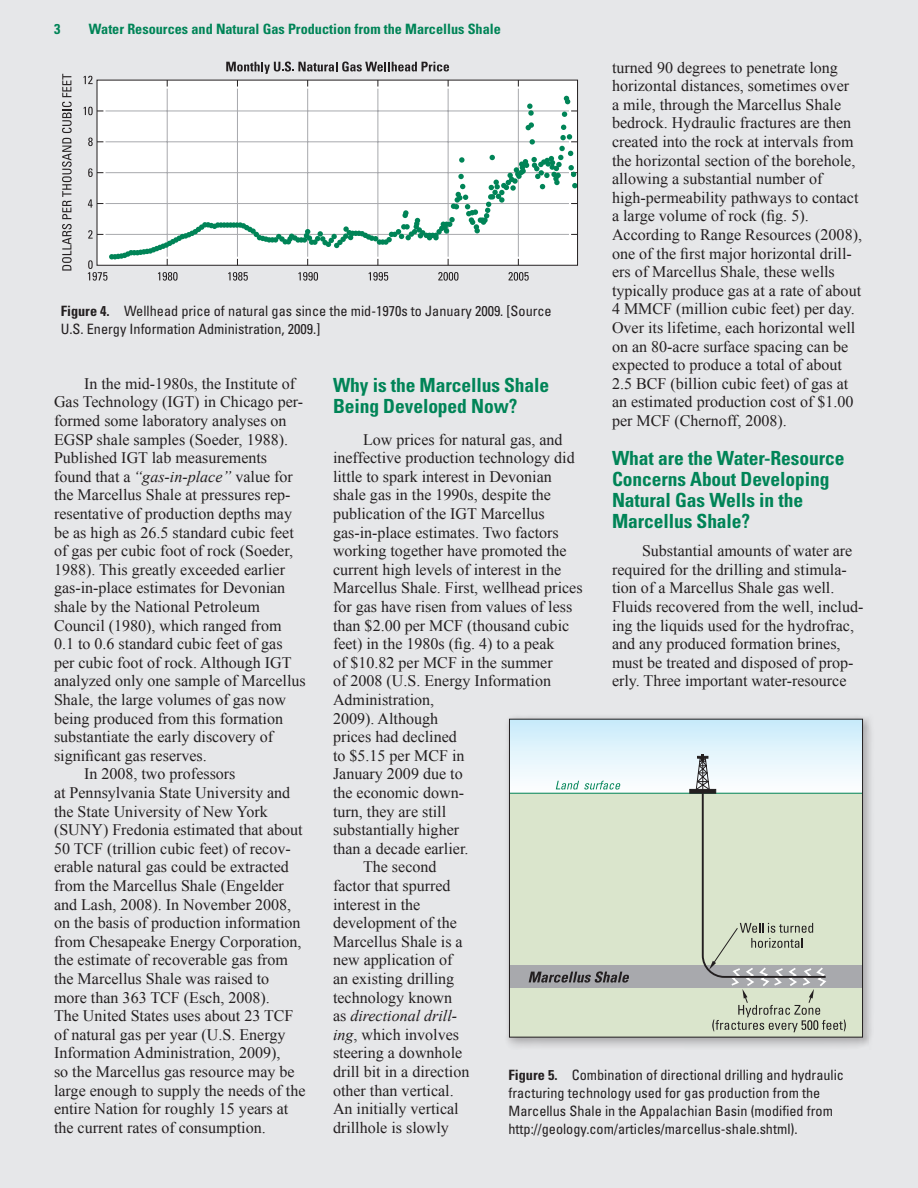
<style>
.page{position:relative;width:918px;height:1188px;background:#e6e7e9}
.page>*{position:absolute;margin:0;border:0;box-sizing:border-box;transform-origin:0 0}
.Heading_1{font:700 condensed 19.5px/21px "Univers";letter-spacing:-.005em;color:#008457}
.Body_Text{font:16.05px/18.6px "Times New Roman";color:#231f20}
.FigureCaption{font:condensed 14.25px/18px "Univers";color:#231f20}
.t1{font:700 condensed 14.25px "Univers";color:#008457}
.s1{font-weight:700}
.s2{font-style:italic}
</style>
<div class="page">
<div style="left:97px;top:80px;width:481px;height:185px;background:#fff"></div>
<hr style="left:167px;top:89px;width:1px;height:168px;background:#a8a9ad">
<hr style="left:237px;top:89px;width:1px;height:168px;background:#a8a9ad">
<hr style="left:307px;top:89px;width:1px;height:168px;background:#a8a9ad">
<hr style="left:378px;top:89px;width:1px;height:168px;background:#a8a9ad">
<hr style="left:448px;top:89px;width:1px;height:168px;background:#a8a9ad">
<hr style="left:518px;top:89px;width:1px;height:168px;background:#a8a9ad">
<svg style="left:62px;top:74px;width:10px;height:197px"></svg>
<svg style="left:226px;top:62px;width:223px;height:12px"></svg>
<svg style="left:84px;top:76px;width:9px;height:8px"></svg>
<svg style="left:84px;top:96px;width:492px;height:185px"></svg>
<div style="left:97px;top:80px;width:481px;height:186px;border:1px solid #231f20"></div>
<div style="left:503px;top:712px;width:372px;height:338px;background:#231f20;opacity:.3"></div>
<div style="left:509px;top:719px;width:354px;height:74px;background:linear-gradient(to bottom,#c9ebfb,#fefefe)"></div>
<div style="left:509px;top:793px;width:354px;height:244px;background:#dae5cc"></div>
<div style="left:509px;top:966px;width:354px;height:22px;background:#a8a9ad"></div>
<hr style="left:509px;top:793px;width:354px;height:1px;background:#008457">
<div style="left:509px;top:719px;width:354px;height:318px;border:1px solid #231f20"></div>
<hr style="left:690px;top:789px;width:26px;height:4px;background:#231f20">
<svg style="left:529px;top:971px;width:100px;height:12px"></svg>
<svg style="left:556px;top:781px;width:64px;height:9px"></svg>
<svg style="left:696px;top:755px;width:150px;height:277px"></svg>
<p class="t1" style="left:54px;top:20px;width:8px">3</p>
<p class="t1" style="left:89px;top:20px;width:414px">Water Resources and Natural Gas Production from the Marcellus Shale</p>
<p class="Body_Text" style="left:612px;top:58px;width:252px">turned 90 degrees to penetrate long horizontal distances, sometimes over<br>a mile, through the Marcellus Shale bedrock. Hydraulic fractures are then created into the rock at intervals from the horizontal section of the borehole, allowing a substantial number of high-permeability pathways to contact a large volume of rock (fig. 5).<br>According to Range Resources (2008), one of the first major horizontal drill&shy;ers of Marcellus Shale, these wells typically produce gas at a rate of about 4 MMCF (million cubic feet) per day.<br>Over its lifetime, each horizontal well on an 80-acre surface spacing can be expected to produce a total of about 2.5 BCF (billion cubic feet) of gas at an estimated production cost of $1.00 per MCF (Chernoff, 2008).</p>
<p class="Heading_1" style="left:612px;top:447px;width:234px">What are the Water-Resource<br>Concerns About Developing<br>Natural Gas Wells in the<br>Marcellus Shale?</p>
<p class="Body_Text" style="left:612px;top:541px;width:253px;text-indent:30px">Substantial amounts of water are required for the drilling and stimula&shy;tion of a Marcellus Shale gas well.<br>Fluids recovered from the well, includ&shy;ing the liquids used for the hydrofrac, and any produced formation brines, must be treated and disposed of prop&shy;erly. Three important water-resource</p>
<p class="FigureCaption" style="left:61px;top:302px;width:493px"><span class="s1">Figure 4.</span> Wellhead price of natural gas since the mid-1970s to January 2009. [Source<br>U.S. Energy Information Administration, 2009.]</p>
<p class="Body_Text" style="left:54px;top:374px;width:253px;text-indent:30px">In the mid-1980s, the Institute of Gas Technology (IGT) in Chicago per&shy;formed some laboratory analyses on EGSP shale samples (Soeder, 1988).<br>Published IGT lab measurements found that a <span class="s2">“gas-in-place”</span> value for the Marcellus Shale at pressures rep&shy;resentative of production depths may be as high as 26.5 standard cubic feet of gas per cubic foot of rock (Soeder, 1988). This greatly exceeded earlier gas-in-place estimates for Devonian shale by the National Petroleum Council (1980), which ranged from 0.1 to 0.6 standard cubic feet of gas per cubic foot of rock. Although IGT analyzed only one sample of Marcellus Shale, the large volumes of gas now being produced from this formation substantiate the early discovery of significant gas reserves.</p>
<p class="Body_Text" style="left:54px;top:764px;width:253px;text-indent:30px">In 2008, two professors<br>at Pennsylvania State University and the State University of New York (SUNY) Fredonia estimated that about 50 TCF (trillion cubic feet) of recov&shy;erable natural gas could be extracted from the Marcellus Shale (Engelder and Lash, 2008). In November 2008, on the basis of production information from Chesapeake Energy Corporation, the estimate of recoverable gas from the Marcellus Shale was raised to more than 363 TCF (Esch, 2008).<br>The United States uses about 23 TCF of natural gas per year (U.S. Energy Information Administration, 2009),<br>so the Marcellus gas resource may be large enough to supply the needs of the entire Nation for roughly 15 years at the current rates of consumption.</p>
<p class="Heading_1" style="left:333px;top:374px;width:218px">Why is the Marcellus Shale<br>Being Developed Now?</p>
<p class="Body_Text" style="left:333px;top:430px;width:251px;text-indent:30px">Low prices for natural gas, and ineffective production technology did little to spark interest in Devonian shale gas in the 1990s, despite the publication of the IGT Marcellus gas-in-place estimates. Two factors working together have promoted the current high levels of interest in the<br>Marcellus Shale. First, wellhead prices for gas have risen from values of less than $2.00 per MCF (thousand cubic feet) in the 1980s (fig. 4) to a peak<br>of $10.82 per MCF in the summer<br>of 2008 (U.S. Energy Information<br>Administration,<br>2009). Although<br>prices had declined<br>to $5.15 per MCF in<br>January 2009 due to<br>the economic down-<br>turn, they are still<br>substantially higher<br>than a decade earlier.</p>
<p class="Body_Text" style="left:333px;top:857px;width:138px;text-indent:30px">The second factor that spurred interest in the development of the<br>Marcellus Shale is a new application of an existing drilling technology known<br>as <span class="s2">directional drill&shy;ing</span>, which involves steering a downhole drill bit in a direction other than vertical.<br>An initially vertical drillhole is slowly</p>
<p class="FigureCaption" style="left:508px;top:1066px;width:337px"><span class="s1">Figure 5.</span> Combination of directional drilling and hydraulic fracturing technology used for gas production from the Marcellus Shale in the Appalachian Basin (modified from http://geology.com/articles/marcellus-shale.shtml).</p>
</div>
